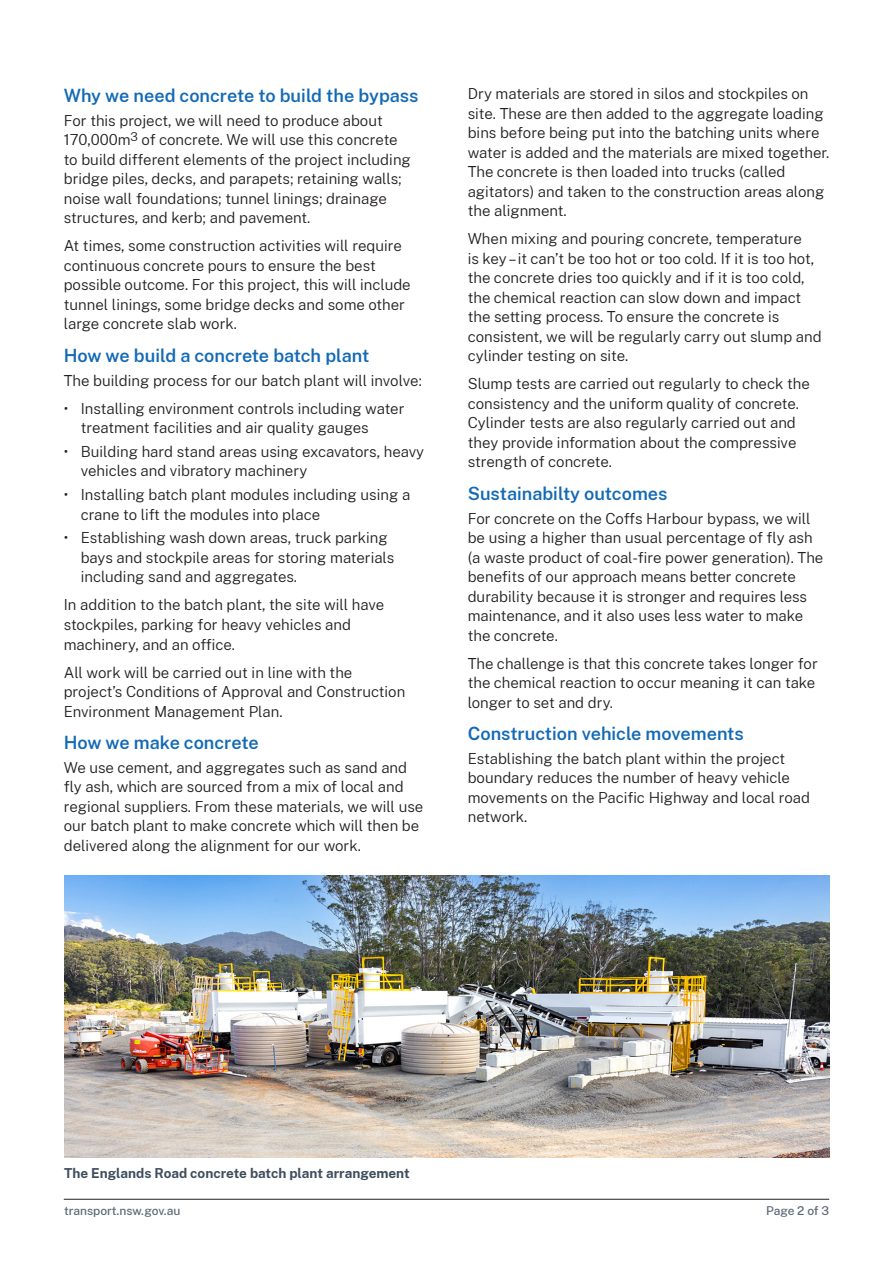
<style>
.page{position:relative;width:893px;height:1263px;background:#fff}
.page>*{position:absolute;margin:0;border:0;box-sizing:border-box;transform-origin:0 0}
.Sub_Head_1{font:600 18px "Public Sans";color:#136ab5}
.Body{font:300 15px/19.5px "Public Sans";color:#231f20}
.Captions{font:700 13.5px "Public Sans";color:#3e4e5d}
.Footer_TfNSW{font:500 12px "Public Sans";color:#5b6976}
.Footer_Page_Number{font:500 12px "Public Sans";letter-spacing:-.015em;color:#5b6976}
</style>
<div class="page">
<hr style="left:64px;top:1199px;width:765px;height:1px;background:#231f20">
<img style="left:64px;top:876px;width:765px;height:281px">
<p class="Sub_Head_1" style="left:64px;top:83px;width:356px">Why we need concrete to build the bypass</p>
<p class="Body" style="left:64px;top:110px;width:349px">For this project, we will need to produce about 170,000m<sup>3</sup> of concrete. We will use this concrete to build different elements of the project including bridge piles, decks, and parapets; retaining walls; noise wall foundations; tunnel linings; drainage structures, and kerb; and pavement.</p>
<p class="Body" style="left:64px;top:236px;width:348px">At times, some construction activities will require continuous concrete pours to ensure the best possible outcome. For this project, this will include tunnel linings, some bridge decks and some other large concrete slab work.</p>
<p class="Sub_Head_1" style="left:64px;top:342px;width:307px">How we build a concrete batch plant</p>
<p class="Body" style="left:64px;top:370px;width:360px">The building process for our batch plant will involve:</p>
<p class="Body" style="left:81px;top:398px;width:325px;text-indent:-17px">• Installing environment controls including water treatment facilities and air quality gauges</p>
<p class="Body" style="left:81px;top:441px;width:345px;text-indent:-17px">• Building hard stand areas using excavators, heavy vehicles and vibratory machinery</p>
<p class="Body" style="left:81px;top:484px;width:331px;text-indent:-17px">• Installing batch plant modules including using a crane to lift the modules into place</p>
<p class="Body" style="left:81px;top:528px;width:315px;text-indent:-17px">• Establishing wash down areas, truck parking bays and stockpile areas for storing materials including sand and aggregates.</p>
<p class="Body" style="left:64px;top:595px;width:322px">In addition to the batch plant, the site will have stockpiles, parking for heavy vehicles and machinery, and an office.</p>
<p class="Body" style="left:64px;top:662px;width:343px">All work will be carried out in line with the project’s Conditions of Approval and Construction<br>Environment Management Plan.</p>
<p class="Sub_Head_1" style="left:64px;top:729px;width:196px">How we make concrete</p>
<p class="Body" style="left:64px;top:757px;width:361px">We use cement, and aggregates such as sand and fly ash, which are sourced from a mix of local and regional suppliers. From these materials, we will use our batch plant to make concrete which will then be delivered along the alignment for our work.</p>
<p class="Body" style="left:468px;top:83px;width:363px">Dry materials are stored in silos and stockpiles on site. These are then added to the aggregate loading bins before being put into the batching units where water is added and the materials are mixed together.<br>The concrete is then loaded into trucks (called agitators) and taken to the construction areas along the alignment.</p>
<p class="Body" style="left:468px;top:228px;width:355px">When mixing and pouring concrete, temperature<br>is key – it can’t be too hot or too cold. If it is too hot, the concrete dries too quickly and if it is too cold, the chemical reaction can slow down and impact the setting process. To ensure the concrete is consistent, we will be regularly carry out slump and cylinder testing on site.</p>
<p class="Body" style="left:468px;top:373px;width:344px">Slump tests are carried out regularly to check the consistency and the uniform quality of concrete.<br>Cylinder tests are also regularly carried out and they provide information about the compressive strength of concrete.</p>
<p class="Sub_Head_1" style="left:468px;top:480px;width:201px">Sustainabilty outcomes</p>
<p class="Body" style="left:468px;top:508px;width:357px">For concrete on the Coffs Harbour bypass, we will be using a higher than usual percentage of fly ash (a waste product of coal-fire power generation). The benefits of our approach means better concrete durability because it is stronger and requires less maintenance, and it also uses less water to make the concrete.</p>
<p class="Body" style="left:468px;top:653px;width:352px">The challenge is that this concrete takes longer for the chemical reaction to occur meaning it can take longer to set and dry.</p>
<p class="Sub_Head_1" style="left:468px;top:721px;width:277px">Construction vehicle movements</p>
<p class="Body" style="left:468px;top:748px;width:344px">Establishing the batch plant within the project boundary reduces the number of heavy vehicle movements on the Pacific Highway and local road network.</p>
<p class="Captions" style="left:64px;top:1163px;width:347px">The Englands Road concrete batch plant arrangement</p>
<p class="Footer_TfNSW" style="left:64px;top:1202px;width:118px">transport.nsw.gov.au</p>
<p class="Footer_Page_Number" style="left:766px;top:1202px;width:65px">Page 2 of 3</p>
</div>
